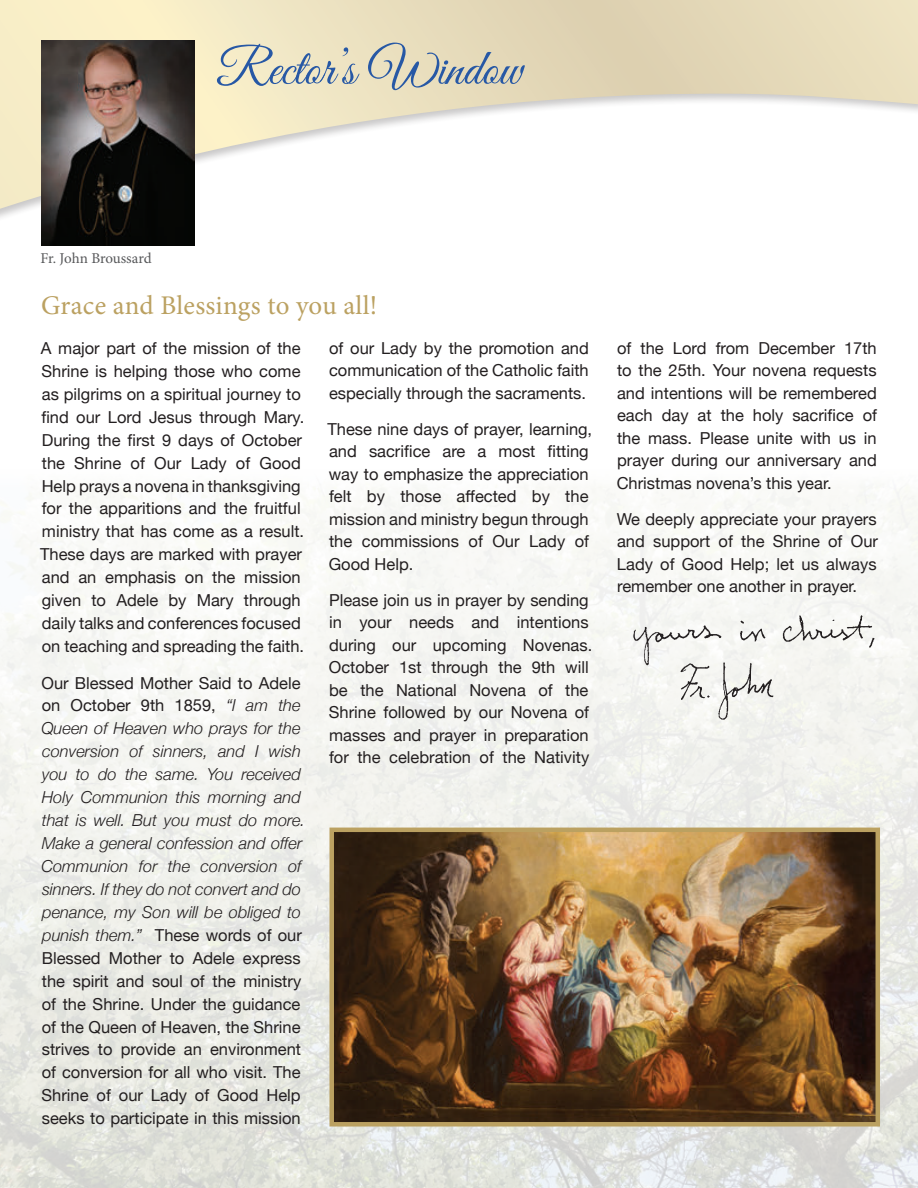
<style>
.page{position:relative;width:918px;height:1188px;background:#fff}
.page>*{position:absolute;margin:0;border:0;box-sizing:border-box;transform-origin:0 0}
.t1{font:51px "Great Vibes";color:#2758a5}
.t2{font:27px "Minion Pro";letter-spacing:.01em;color:#bba161}
.t3{font:16.5px/23px "Helvetica Neue";color:#231f20}
.t4{font:15px "Minion Pro";letter-spacing:-.01em;color:#57585a}
.s1{font-weight:300;font-style:italic}
</style>
<div class="page">
<svg style="left:0;top:0;width:918px;height:217px"></svg>
<img style="left:0;top:487px;width:918px;height:701px">
<img style="left:41px;top:40px;width:154px;height:205px">
<img style="left:622px;top:613px;width:260px;height:118px">
<img style="left:334px;top:833px;width:541px;height:289px">
<div style="left:329px;top:828px;width:551px;height:299px;border:4px solid #bba161"></div>
<svg style="left:917px;top:1098px;width:1px;height:90px"></svg>
<h1 class="t1" style="left:216px;top:40px;width:309px">Rector’s Window</h1>
<p class="t4" style="left:40px;top:248px;width:113px">Fr. John Broussard</p>
<h2 class="t2" style="left:41px;top:288px;width:338px">Grace and Blessings to you all!</h2>
<p class="t3" style="left:329px;top:338px;width:261px;line-height:22.5px;text-align:justify">of our Lady by the promotion and communication of the Catholic faith especially through the sacraments.</p>
<p class="t3" style="left:327px;top:419px;width:266px;line-height:22.5px">These nine days of prayer, learning, and sacrifice are a most fitting way to emphasize the appreciation felt by those affected by the mission and ministry begun through the commissions of Our Lady of<br>Good Help.</p>
<p class="t3" style="left:329px;top:590px;width:265px;line-height:22.5px">Please join us in prayer by sending in your needs and intentions during our upcoming Novenas.<br>October 1st through the 9th will be the National Novena of the<br>Shrine followed by our Novena of masses and prayer in preparation for the celebration of the Nativity</p>
<p class="t3" style="left:40px;top:338px;width:266px">A major part of the mission of the Shrine is helping those who come as pilgrims on a spiritual journey to find our Lord Jesus through Mary.<br>During the first 9 days of October the Shrine of Our Lady of Good Help prays a novena in thanksgiving for the apparitions and the fruitful ministry that has come as a result.<br>These days are marked with prayer and an emphasis on the mission given to Adele by Mary through daily talks and conferences focused on teaching and spreading the faith.</p>
<p class="t3" style="left:41px;top:672px;width:265px">Our Blessed Mother Said to Adele on October 9th 1859, <span class="s1">“I am the<br>Queen of Heaven who prays for the conversion of sinners, and I wish you to do the same. You received<br>Holy Communion this morning and that is well. But you must do more.<br>Make a general confession and offer<br>Communion for the conversion of sinners. If they do not convert and do penance, my Son will be obliged to punish them.”</span> These words of our<br>Blessed Mother to Adele express the spirit and soul of the ministry of the Shrine. Under the guidance of the Queen of Heaven, the Shrine strives to provide an environment of conversion for all who visit. The<br>Shrine of our Lady of Good Help seeks to participate in this mission</p>
<p class="t3" style="left:617px;top:338px;width:262px;line-height:22.5px;text-align:justify">of the Lord from December 17th to the 25th. Your novena requests and intentions will be remembered each day at the holy sacrifice of the mass. Please unite with us in prayer during our anniversary and Christmas novena’s this year.</p>
<p class="t3" style="left:617px;top:509px;width:263px;line-height:22.5px;text-align:justify">We deeply appreciate your prayers and support of the Shrine of Our Lady of Good Help; let us always remember one another in prayer.</p>
</div>
